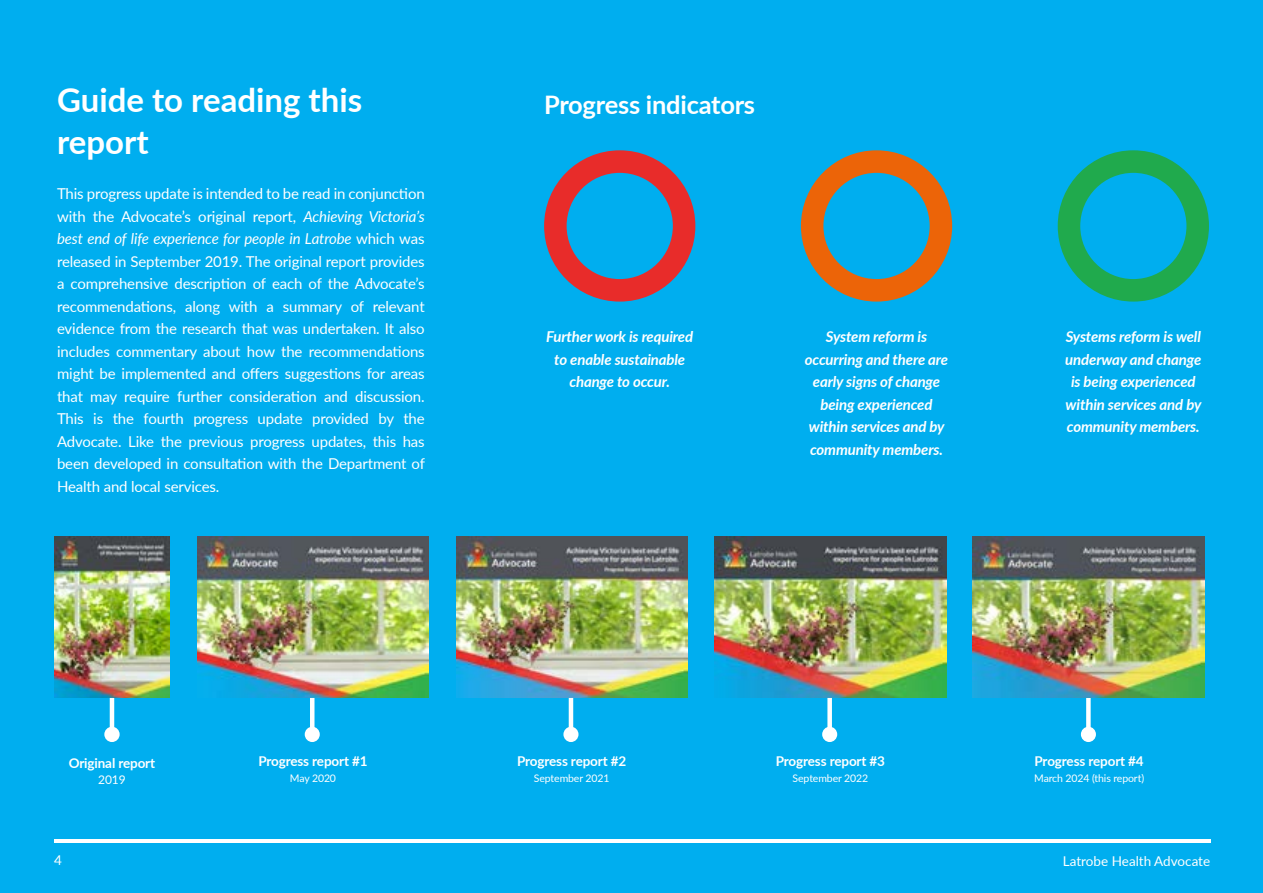
<style>
.page{position:relative;width:1263px;height:893px;background:#00aeef}
.page>*{position:absolute;margin:0;border:0;box-sizing:border-box;transform-origin:0 0}
.t1{font:700 33px/42px "Lato";color:#fff}
.t2{font:700 25.5px "Lato";letter-spacing:-.01em;color:#fff}
.t3{font:15px/22.5px "Lato";letter-spacing:-.01em;color:#fff;text-align:justify}
.t4{font:italic 700 15px/22.5px "Lato";letter-spacing:-.01em;color:#fff;text-align:center}
.t5{font:700 13.5px "Lato";letter-spacing:-.01em;color:#fff}
.t6{font:13.5px "Lato";color:#fff}
.t7{font:12px "Lato";color:#fff}
.t8{font:10.5px "Lato";letter-spacing:-.01em;color:#fff}
.s1{font-style:italic}
</style>
<div class="page">
<div style="left:544px;top:150px;width:151px;height:152px;border:22px solid #e82c2a;border-radius:50%"></div>
<div style="left:801px;top:150px;width:151px;height:152px;border:22px solid #ec6408;border-radius:50%"></div>
<div style="left:1058px;top:150px;width:151px;height:152px;border:22px solid #20aa4d;border-radius:50%"></div>
<img style="left:197px;top:537px;width:232px;height:161px">
<img style="left:456px;top:537px;width:231px;height:161px">
<img style="left:715px;top:537px;width:231px;height:161px">
<img style="left:54px;top:537px;width:116px;height:161px">
<hr style="left:110px;top:698px;width:4px;height:36px;background:#fff">
<div style="left:104px;top:727px;width:16px;height:15px;background:#fff;border-radius:50%"></div>
<hr style="left:310px;top:698px;width:4px;height:36px;background:#fff">
<hr style="left:569px;top:698px;width:4px;height:36px;background:#fff">
<div style="left:827px;top:698px;width:5px;height:36px;background:#fff"></div>
<div style="left:1086px;top:698px;width:5px;height:36px;background:#fff"></div>
<div style="left:305px;top:727px;width:15px;height:15px;background:#fff;border-radius:50%"></div>
<div style="left:563px;top:727px;width:15px;height:15px;background:#fff;border-radius:50%"></div>
<div style="left:822px;top:727px;width:15px;height:15px;background:#fff;border-radius:50%"></div>
<div style="left:1081px;top:727px;width:15px;height:15px;background:#fff;border-radius:50%"></div>
<img style="left:973px;top:537px;width:231px;height:161px">
<hr style="left:54px;top:839px;width:289px;height:4px;background:#fff">
<hr style="left:921px;top:839px;width:289px;height:4px;background:#fff">
<hr style="left:343px;top:839px;width:289px;height:4px;background:#fff">
<hr style="left:632px;top:839px;width:289px;height:4px;background:#fff">
<h1 class="t1" style="left:57px;top:77px;width:307px">Guide to reading this report</h1>
<p class="t3" style="left:57px;top:182px;width:369px">This progress update is intended to be read in conjunction with the Advocate’s original report, <span class="s1">Achieving Victoria’s best end of life experience for people in Latrobe</span> which was released in September 2019. The original report provides a comprehensive description of each of the Advocate’s recommendations, along with a summary of relevant evidence from the research that was undertaken. It also includes commentary about how the recommendations might be implemented and offers suggestions for areas that may require further consideration and discussion.<br>This is the fourth progress update provided by the Advocate. Like the previous progress updates, this has been developed in consultation with the Department of Health and local services.</p>
<h2 class="t2" style="left:544px;top:86px;width:213px">Progress indicators</h2>
<p class="t4" style="left:546px;top:325px;width:148px">Further work is required to enable sustainable change to occur.</p>
<p class="t4" style="left:805px;top:325px;width:145px">System reform is occurring and there are early signs of change being experienced within services and by community members.</p>
<p class="t4" style="left:1065px;top:325px;width:138px">Systems reform is well underway and change is being experienced within services and by community members.</p>
<p class="t5" style="left:69px;top:753px;width:88px">Original report</p>
<p class="t7" style="left:98px;top:771px;width:29px">2019</p>
<p class="t5" style="left:258px;top:751px;width:111px">Progress report #1</p>
<p class="t8" style="left:290px;top:771px;width:48px">May 2020</p>
<p class="t5" style="left:517px;top:751px;width:111px">Progress report #2</p>
<p class="t8" style="left:534px;top:771px;width:77px">September 2021</p>
<p class="t5" style="left:776px;top:751px;width:111px">Progress report #3</p>
<p class="t8" style="left:793px;top:771px;width:77px">September 2022</p>
<p class="t5" style="left:1034px;top:751px;width:111px">Progress report #4</p>
<p class="t8" style="left:1034px;top:771px;width:111px">March 2024 (this report)</p>
<p class="t6" style="left:54px;top:850px;width:9px">4</p>
<p class="t6" style="left:1063px;top:851px;width:149px">Latrobe Health Advocate</p>
</div>
